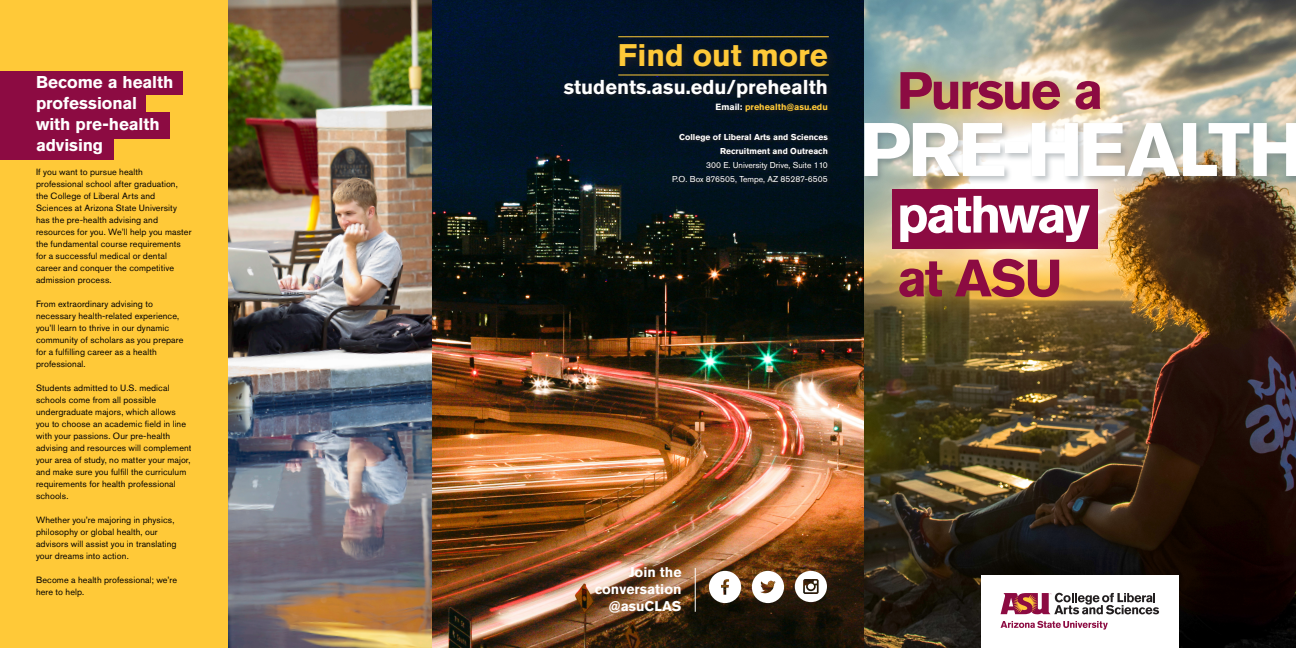
<style>
.page{position:relative;width:1296px;height:648px;background:#fff}
.page>*{position:absolute;margin:0;border:0;box-sizing:border-box;transform-origin:0 0}
.t1{font:700 75px "Akzidenz Grotesk Pro";letter-spacing:-.04em;color:#fff}
.t2{font:700 52px "Akzidenz Grotesk Pro";letter-spacing:-.045em;color:#8c0b42}
.t3{font:700 52px "Akzidenz Grotesk Pro";letter-spacing:-.055em;color:#fff}
.t4{font:700 31px "Akzidenz Grotesk Pro";color:#ffc938}
.t5{font:700 20px "Akzidenz Grotesk Pro";color:#fff}
.t6{font:700 17px/21px "Akzidenz Grotesk Pro";letter-spacing:-.005em;color:#fff}
.t7{font:700 14px "Akzidenz Grotesk Pro";color:#fff}
.t8{font:9px/12px "Akzidenz Grotesk Pro";letter-spacing:.01em;color:#000001}
.t9{font:700 9px "Akzidenz Grotesk Pro";color:#ffc938}
.t10{font:8.5px "Akzidenz Grotesk Pro";color:#fff}
.t11{font:700 8.5px "Akzidenz Grotesk Pro";color:#fff}
.s1{color:#fff}
</style>
<div class="page">
<img style="left:228px;top:0;width:1068px;height:648px">
<div style="left:0;top:0;width:228px;height:648px;background:#ffc938"></div>
<div style="left:0;top:71px;width:183px;height:24px;background:#8c0b42"></div>
<div style="left:0;top:90px;width:145px;height:23px;background:#8c0b42"></div>
<div style="left:0;top:112px;width:170px;height:27px;background:#8c0b42"></div>
<div style="left:0;top:133px;width:114px;height:26px;background:#8c0b42"></div>
<svg style="left:883px;top:55px;width:240px;height:66px;background:#d0c9a3"></svg>
<div style="left:892px;top:189px;width:206px;height:59px;background:#8c0b42"></div>
<div style="left:862px;top:121px;width:434px;height:64px;background:#5a676e;opacity:.4"></div>
<svg style="left:878px;top:238px;width:210px;height:87px;background:#b98c53"></svg>
<img style="left:432px;top:0;width:432px;height:648px">
<div style="left:671px;top:132px;width:161px;height:56px;background:linear-gradient(to right,#041422,#07141e)"></div>
<div style="left:561px;top:77px;width:273px;height:41px;background:#041321"></div>
<div style="left:613px;top:37px;width:227px;height:42px;background:#071523"></div>
<hr style="left:618px;top:36px;width:211px;height:1px;background:#ffc938">
<hr style="left:618px;top:74px;width:211px;height:1px;background:#ffc938">
<svg style="left:752px;top:571px;width:32px;height:32px"></svg>
<svg style="left:709px;top:571px;width:32px;height:32px"></svg>
<hr style="left:695px;top:568px;width:1px;height:44px;background:#fff">
<svg style="left:795px;top:571px;width:32px;height:31px"></svg>
<div style="left:981px;top:575px;width:197px;height:73px;background:#fff"></div>
<svg style="left:1001px;top:621px;width:107px;height:9px"></svg>
<svg style="left:1001px;top:593px;width:158px;height:22px"></svg>
<p class="t6" style="left:36px;top:72px;width:139px">Become a health professional with pre-health advising</p>
<p class="t8" style="left:36px;top:166px;width:157px">If you want to pursue health professional school after graduation, the College of Liberal Arts and Sciences at Arizona State University has the pre-health advising and resources for you. We’ll help you master the fundamental course requirements for a successful medical or dental career and conquer the competitive admission process.</p>
<p class="t8" style="left:36px;top:298px;width:149px">From extraordinary advising to necessary health-related experience, you’ll learn to thrive in our dynamic community of scholars as you prepare for a fulfilling career as a health professional.</p>
<p class="t8" style="left:36px;top:382px;width:157px">Students admitted to U.S. medical schools come from all possible undergraduate majors, which allows<br>you to choose an academic field in line with your passions. Our pre-health advising and resources will complement your area of study, no matter your major, and make sure you fulfill the curriculum requirements for health professional schools.</p>
<p class="t8" style="left:36px;top:514px;width:142px">Whether you’re majoring in physics, philosophy or global health, our advisors will assist you in translating your dreams into action.</p>
<p class="t8" style="left:36px;top:574px;width:143px">Become a health professional; we’re here to help.</p>
<p class="t4" style="left:618px;top:35px;width:211px">Find out more</p>
<p class="t5" style="left:564px;top:74px;width:266px">students.asu.edu/prehealth</p>
<p class="t9" style="left:716px;top:101px;width:114px"><span class="s1">Email:</span> prehealth@asu.edu</p>
<p class="t11" style="left:679px;top:131px;width:150px">College of Liberal Arts and Sciences</p>
<p class="t11" style="left:720px;top:145px;width:109px">Recruitment and Outreach</p>
<p class="t10" style="left:706px;top:159px;width:123px">300 E. University Drive, Suite 110</p>
<p class="t10" style="left:672px;top:173px;width:157px">P.O. Box 876505, Tempe, AZ 85287-6505</p>
<p class="t2" style="left:897px;top:57px;width:208px">Pursue a</p>
<p class="t1" style="left:859px;top:101px;width:447px">PRE-HEALTH</p>
<p class="t3" style="left:897px;top:181px;width:194px">pathway</p>
<p class="t2" style="left:897px;top:244px;width:167px">at ASU</p>
<p class="t7" style="left:629px;top:564px;width:54px">Join the</p>
<p class="t7" style="left:595px;top:580px;width:88px">conversation</p>
<p class="t7" style="left:609px;top:597px;width:74px">@asuCLAS</p>
</div>
